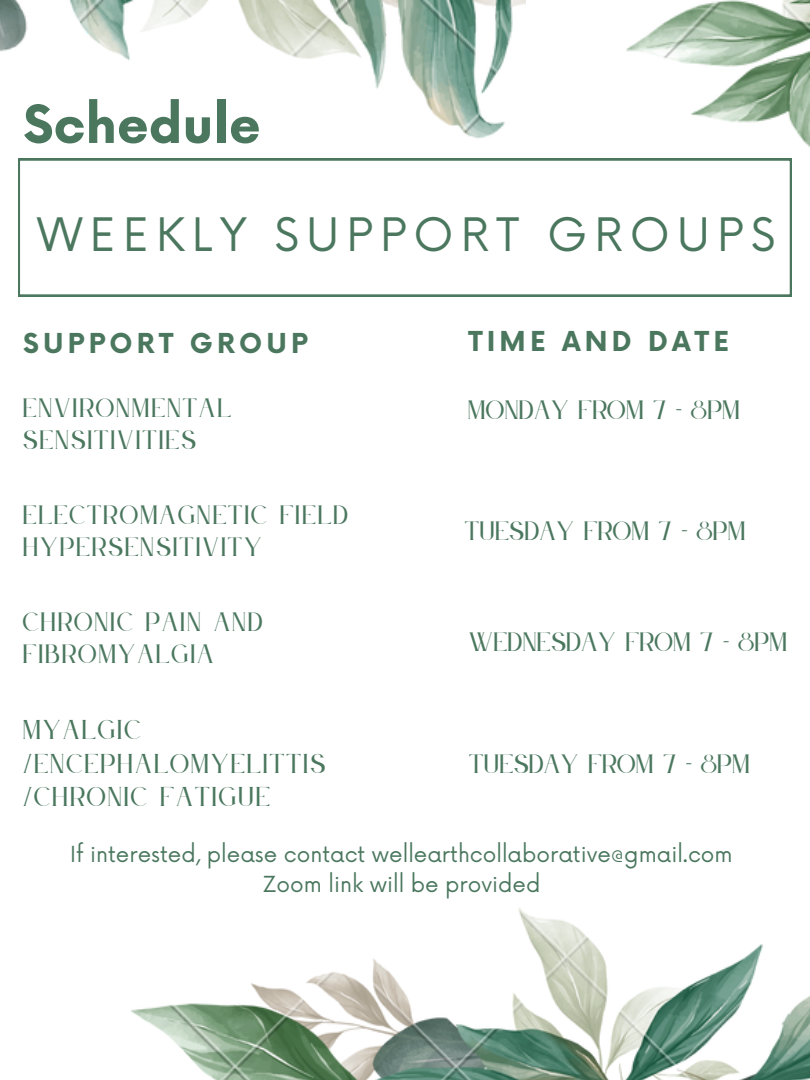
<style>
.page{position:relative;width:810px;height:1080px;background:#fff}
.page>*{position:absolute;margin:0;border:0;box-sizing:border-box;transform-origin:0 0}
.t1{font:700 51.25px "Now";color:#4a775e}
.t2{font:44.94px "Now";letter-spacing:.155em;color:#4a775e}
.t3{font:700 26.75px "Now";letter-spacing:.155em;color:#4a775e}
.t4{font:23.94px/33.2px "Le Jour Serif";letter-spacing:.065em;color:#4a775e}
.t5{font:23.31px/32.4px "Le Jour Serif";letter-spacing:.065em;color:#4a775e}
.t6{font:23.31px "Le Jour Serif";color:#4a775e}
.t7{font:21.56px "Now";color:#4a775e}
</style>
<div class="page">
<img style="left:0;top:0;width:525px;height:139px">
<img style="left:626px;top:0;width:184px;height:148px">
<img style="left:131px;top:908px;width:679px;height:172px">
<svg style="left:18px;top:159px;width:774px;height:137px"></svg>
<p class="t1" style="left:23px;top:97px;width:239px">Schedule</p>
<p class="t2" style="left:37px;top:209px;width:740px">WEEKLY SUPPORT GROUPS</p>
<p class="t3" style="left:23px;top:329px;width:286px">SUPPORT GROUP</p>
<p class="t3" style="left:468px;top:326px;width:262px">TIME AND DATE</p>
<p class="t5" style="left:23px;top:392px;width:210px">ENVIRONMENTAL<br>SENSITIVITIES</p>
<p class="t6" style="left:468px;top:397px;width:274px">MONDAY FROM 7 - 8PM</p>
<p class="t5" style="left:23px;top:499px;width:327px">ELECTROMAGNETIC FIELD<br>HYPERSENSITIVITY</p>
<p class="t5" style="left:23px;top:606px;width:242px">CHRONIC PAIN AND<br>FIBROMYALGIA</p>
<p class="t4" style="left:23px;top:714px;width:304px">MYALGIC /ENCEPHALOMYELITTIS /CHRONIC FATIGUE</p>
<p class="t6" style="left:465px;top:518px;width:283px">TUESDAY FROM 7 - 8PM</p>
<p class="t6" style="left:469px;top:629px;width:320px">WEDNESDAY FROM 7 - 8PM</p>
<p class="t6" style="left:470px;top:751px;width:283px">TUESDAY FROM 7 - 8PM</p>
<p class="t7" style="left:70px;top:843px;width:664px">If interested, please contact wellearthcollaborative@gmail.com</p>
<p class="t7" style="left:262px;top:873px;width:280px">Zoom link will be provided</p>
</div>
